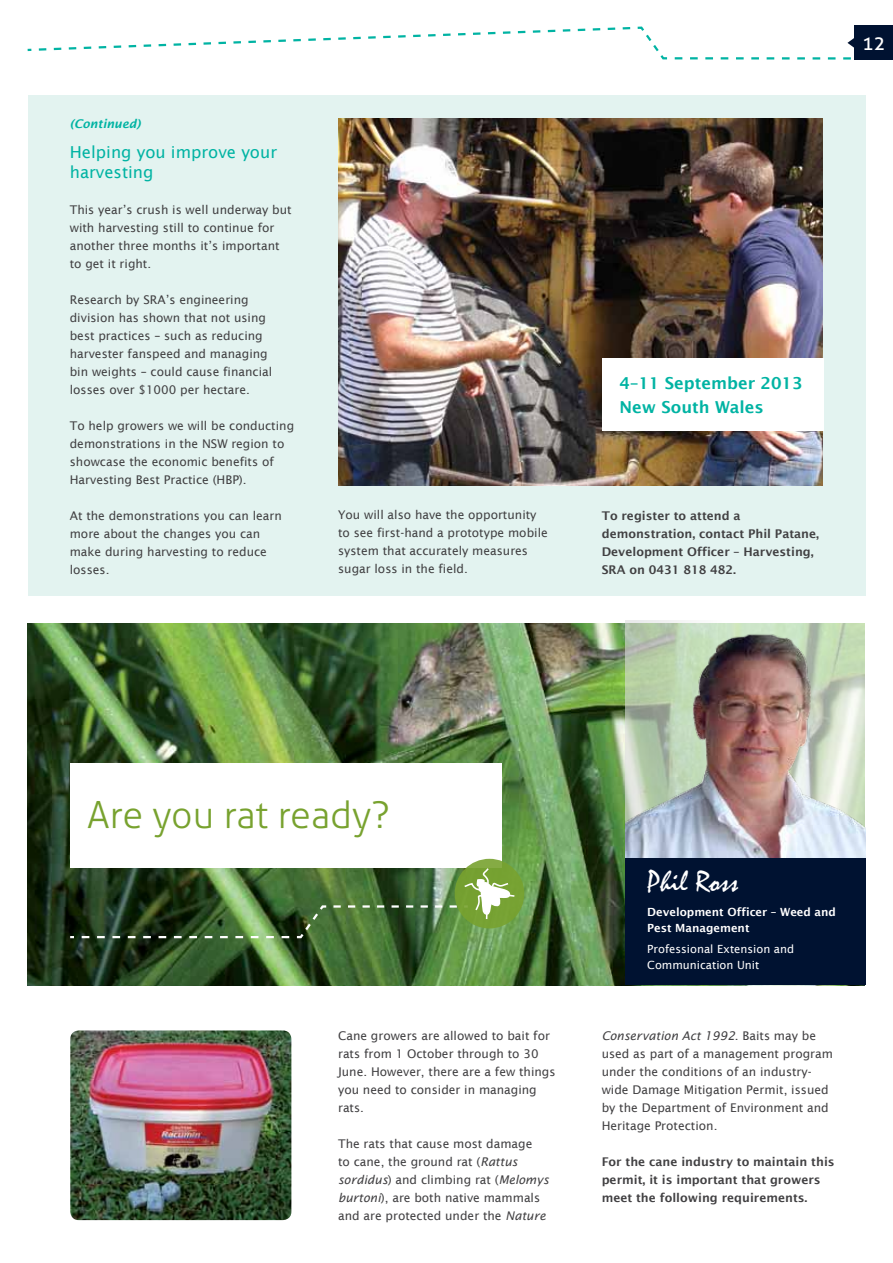
<style>
.page{position:relative;width:893px;height:1263px;background:#fff}
.page>*{position:absolute;margin:0;border:0;box-sizing:border-box;transform-origin:0 0}
.t1{font:300 37.5px "Aller";color:#78a22f}
.t2{font:30px "Mistral";color:#fff}
.t3{font:19.5px "Aller";color:#fff}
.t4{font:16.5px/19.8px "Lucida Sans";color:#00b3a3}
.t5{font:600 16.5px/24px "Lucida Sans";color:#00b3a3}
.t6{font:12px/18px "Lucida Sans";color:#414042}
.t7{font:600 12px/18px "Lucida Sans";color:#414042}
.t8{font:italic 600 12px "Lucida Sans";color:#00b3a3}
.t9{font:11.25px/16.5px "Lucida Sans";color:#fff}
.t10{font:600 11.25px/16.5px "Lucida Sans";color:#fff}
.s1{font-style:italic}
</style>
<div class="page">
<div style="left:28px;top:96px;width:837px;height:500px;background:#e3f3f0"></div>
<img style="left:338px;top:118px;width:485px;height:367px">
<div style="left:602px;top:358px;width:222px;height:73px;background:#fff"></div>
<img style="left:28px;top:624px;width:597px;height:361px">
<svg style="left:625px;top:621px;width:240px;height:7px"></svg>
<div style="left:70px;top:763px;width:432px;height:104px;background:#fff"></div>
<svg style="left:27px;top:25px;width:866px;height:35px"></svg>
<div style="left:855px;top:26px;width:38px;height:34px;background:#001231"></div>
<svg style="left:455px;top:859px;width:69px;height:69px"></svg>
<img style="left:68px;top:866px;width:448px;height:73px">
<img style="left:70px;top:1030px;width:221px;height:190px">
<img style="left:625px;top:628px;width:240px;height:230px">
<div style="left:625px;top:858px;width:240px;height:127px;background:#001231"></div>
<p class="t8" style="left:70px;top:116px;width:73px">(Continued)</p>
<h3 class="t4" style="left:70px;top:142px;width:209px">Helping you improve your harvesting</h3>
<p class="t6" style="left:70px;top:201px;width:223px">This year’s crush is well underway but with harvesting still to continue for another three months it’s important to get it right.</p>
<p class="t6" style="left:70px;top:291px;width:204px">Research by SRA’s engineering division has shown that not using best practices – such as reducing harvester fanspeed and managing bin weights – could cause financial losses over $1000 per hectare.</p>
<p class="t6" style="left:70px;top:417px;width:226px">To help growers we will be conducting demonstrations in the NSW region to showcase the economic benefits of Harvesting Best Practice (HBP).</p>
<p class="t6" style="left:70px;top:507px;width:214px">At the demonstrations you can learn more about the changes you can make during harvesting to reduce losses.</p>
<p class="t6" style="left:338px;top:506px;width:211px">You will also have the opportunity to see first-hand a prototype mobile system that accurately measures sugar loss in the field.</p>
<p class="t7" style="left:602px;top:506px;width:219px">To register to attend a demonstration, contact Phil Patane,<br>Development Officer – Harvesting,<br>SRA on 0431 818 482.</p>
<h3 class="t5" style="left:619px;top:371px;width:185px">4–11 September 2013<br>New South Wales</h3>
<h3 class="t3" style="left:862px;top:31px;width:25px">12</h3>
<h1 class="t1" style="left:87px;top:792px;width:304px">Are you rat ready?</h1>
<p class="t6" style="left:338px;top:1026px;width:219px">Cane growers are allowed to bait for rats from 1 October through to 30<br>June. However, there are a few things you need to consider in managing rats.</p>
<p class="t6" style="left:338px;top:1134px;width:212px">The rats that cause most damage<br>to cane, the ground rat (<span class="s1">Rattus sordidus</span>) and climbing rat (<span class="s1">Melomys burtoni</span>), are both native mammals and are protected under the <span class="s1">Nature</span></p>
<h2 class="t2" style="left:647px;top:864px;width:92px">Phil Ross</h2>
<p class="t10" style="left:647px;top:903px;width:190px">Development Officer – Weed and<br>Pest Management</p>
<p class="t9" style="left:647px;top:940px;width:148px">Professional Extension and<br>Communication Unit</p>
<p class="t6" style="left:602px;top:1026px;width:233px"><span class="s1">Conservation Act 1992</span>. Baits may be used as part of a management program under the conditions of an industry&shy;wide Damage Mitigation Permit, issued by the Department of Environment and Heritage Protection.</p>
<p class="t7" style="left:602px;top:1152px;width:234px">For the cane industry to maintain this permit, it is important that growers meet the following requirements.</p>
</div>
